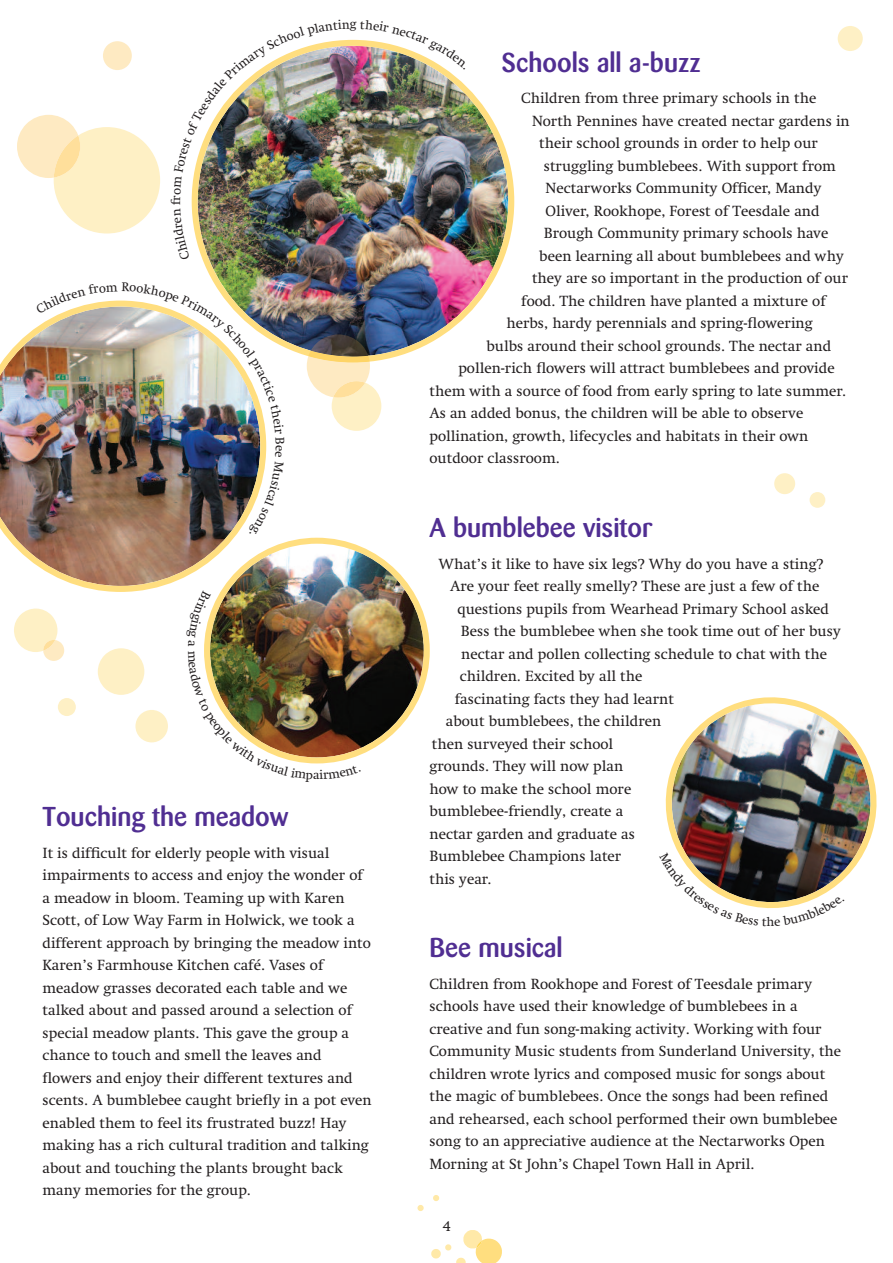
<style>
.page{position:relative;width:893px;height:1263px;background:#fff}
.page>*{position:absolute;margin:0;border:0;box-sizing:border-box;transform-origin:0 0}
.t1{font:500 27px "Barmeno";color:#502e92}
.t2{font:15px/22.5px "Swift LT Pro";color:#231f20}
.t3{font:12.75px "Swift LT Pro";color:#231f20}
</style>
<div class="page">
<img style="left:202px;top:40px;width:312px;height:320px">
<svg style="left:417px;top:1205px;width:7px;height:6px"></svg>
<svg style="left:433px;top:1195px;width:6px;height:6px"></svg>
<svg style="left:431px;top:1230px;width:71px;height:33px"></svg>
<img style="left:0;top:328px;width:237px;height:264px">
<svg style="left:17px;top:115px;width:143px;height:118px"></svg>
<svg style="left:103px;top:41px;width:29px;height:29px"></svg>
<svg style="left:98px;top:648px;width:46px;height:47px"></svg>
<svg style="left:838px;top:26px;width:25px;height:25px"></svg>
<img style="left:311px;top:334px;width:57px;height:17px">
<svg style="left:307px;top:351px;width:74px;height:80px"></svg>
<img style="left:665px;top:697px;width:212px;height:211px">
<img style="left:204px;top:538px;width:226px;height:225px">
<svg style="left:135px;top:710px;width:33px;height:32px"></svg>
<svg style="left:58px;top:698px;width:18px;height:18px"></svg>
<svg style="left:810px;top:492px;width:15px;height:16px"></svg>
<svg style="left:14px;top:608px;width:50px;height:53px"></svg>
<svg style="left:774px;top:473px;width:21px;height:21px"></svg>
<img style="left:191px;top:39px;width:159px;height:221px">
<img style="left:360px;top:40px;width:106px;height:29px">
<img style="left:35px;top:282px;width:249px;height:252px">
<svg style="left:665px;top:852px;width:102px;height:56px"></svg>
<svg style="left:774px;top:897px;width:70px;height:11px"></svg>
<img style="left:186px;top:590px;width:127px;height:174px">
<p class="t3" style="left:350px;top:20px;width:8px">g</p>
<p class="t3" style="left:313px;top:771px;width:8px">a</p>
<h1 class="t1" style="left:43px;top:801px;width:247px">Touching the meadow</h1>
<p class="t2" style="left:43px;top:843px;width:331px">It is difficult for elderly people with visual impairments to access and enjoy the wonder of a meadow in bloom. Teaming up with Karen Scott, of Low Way Farm in Holwick, we took a different approach by bringing the meadow into Karen’s Farmhouse Kitchen café. Vases of meadow grasses decorated each table and we talked about and passed around a selection of special meadow plants. This gave the group a chance to touch and smell the leaves and flowers and enjoy their different textures and scents. A bumblebee caught briefly in a pot even enabled them to feel its frustrated buzz! Hay making has a rich cultural tradition and talking about and touching the plants brought back many memories for the group.</p>
<h1 class="t1" style="left:501px;top:46px;width:201px">Schools all a-buzz</h1>
<p class="t2" style="left:521px;top:89px;width:297px">Children from three primary schools in the</p>
<p class="t2" style="left:532px;top:111px;width:319px">North Pennines have created nectar gardens in</p>
<p class="t2" style="left:539px;top:134px;width:280px">their school grounds in order to help our</p>
<p class="t2" style="left:544px;top:156px;width:294px">struggling bumblebees. With support from</p>
<p class="t2" style="left:546px;top:179px;width:277px">Nectarworks Community Officer, Mandy</p>
<p class="t2" style="left:546px;top:201px;width:276px">Oliver, Rookhope, Forest of Teesdale and</p>
<p class="t2" style="left:544px;top:224px;width:286px">Brough Community primary schools have</p>
<p class="t2" style="left:539px;top:246px;width:306px">been learning all about bumblebees and why</p>
<p class="t2" style="left:532px;top:269px;width:318px">they are so important in the production of our</p>
<p class="t2" style="left:521px;top:291px;width:306px">food. The children have planted a mixture of</p>
<p class="t2" style="left:506px;top:314px;width:308px">herbs, hardy perennials and spring-flowering</p>
<p class="t2" style="left:487px;top:336px;width:346px">bulbs around their school grounds. The nectar and</p>
<p class="t2" style="left:458px;top:359px;width:378px">pollen-rich flowers will attract bumblebees and provide</p>
<p class="t2" style="left:429px;top:381px;width:418px">them with a source of food from early spring to late summer.</p>
<p class="t2" style="left:429px;top:404px;width:375px">As an added bonus, the children will be able to observe</p>
<p class="t2" style="left:429px;top:426px;width:381px">pollination, growth, lifecycles and habitats in their own</p>
<p class="t2" style="left:429px;top:449px;width:132px">outdoor classroom.</p>
<h1 class="t1" style="left:429px;top:512px;width:224px">A bumblebee visitor</h1>
<p class="t2" style="left:438px;top:554px;width:387px">What’s it like to have six legs? Why do you have a sting?</p>
<p class="t2" style="left:450px;top:576px;width:371px">Are your feet really smelly? These are just a few of the</p>
<p class="t2" style="left:457px;top:599px;width:373px">questions pupils from Wearhead Primary School asked</p>
<p class="t2" style="left:461px;top:621px;width:381px">Bess the bumblebee when she took time out of her busy</p>
<p class="t2" style="left:461px;top:644px;width:367px">nectar and pollen collecting schedule to chat with the</p>
<p class="t2" style="left:460px;top:666px;width:184px">children. Excited by all the</p>
<p class="t2" style="left:455px;top:689px;width:221px">fascinating facts they had learnt</p>
<p class="t2" style="left:446px;top:711px;width:217px">about bumblebees, the children</p>
<p class="t2" style="left:432px;top:734px;width:183px">then surveyed their school</p>
<p class="t2" style="left:429px;top:756px;width:195px">grounds. They will now plan</p>
<p class="t2" style="left:429px;top:779px;width:203px">how to make the school more</p>
<p class="t2" style="left:429px;top:801px;width:195px">bumblebee-friendly, create a</p>
<p class="t2" style="left:429px;top:824px;width:207px">nectar garden and graduate as</p>
<p class="t2" style="left:429px;top:846px;width:193px">Bumblebee Champions later</p>
<p class="t2" style="left:429px;top:869px;width:63px">this year.</p>
<p class="t3" style="left:767px;top:917px;width:10px">h</p>
<h1 class="t1" style="left:429px;top:932px;width:135px">Bee musical</h1>
<p class="t2" style="left:429px;top:974px;width:413px">Children from Rookhope and Forest of Teesdale primary schools have used their knowledge of bumblebees in a creative and fun song-making activity. Working with four Community Music students from Sunderland University, the children wrote lyrics and composed music for songs about the magic of bumblebees. Once the songs had been refined and rehearsed, each school performed their own bumblebee song to an appreciative audience at the Nectarworks Open Morning at St John’s Chapel Town Hall in April.</p>
<p class="t2" style="left:443px;top:1216px;width:10px">4</p>
</div>
